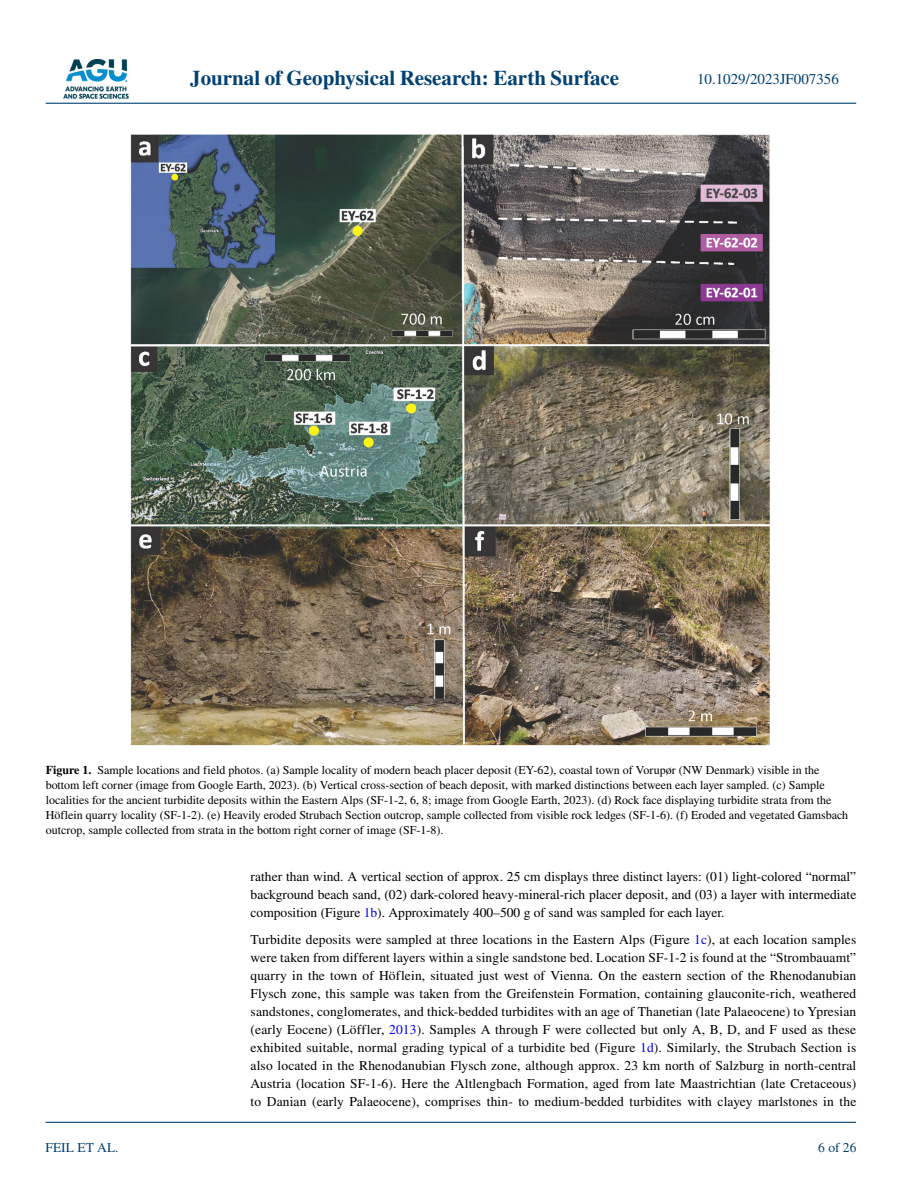
<style>
.page{position:relative;width:902px;height:1183px;background:#fff}
.page>*{position:absolute;margin:0;border:0;box-sizing:border-box;transform-origin:0 0}
.t1{font:700 21px "STIX";color:#004174}
.t2{font:15px "STIX";color:#004174}
.t3{font:13.5px/18px "STIX";color:#000;text-align:justify}
.t4{font:13.5px "STIX";color:#004174}
.t5{font:12px/15px "STIX";color:#000}
.s1{font-weight:700}
.s2{color:#00f}
</style>
<div class="page">
<img style="left:63px;top:60px;width:65px;height:39px">
<hr style="left:46px;top:103px;width:810px;height:1px;background:#004174">
<hr style="left:45px;top:1121px;width:810px;height:1px;background:#004174">
<img style="left:130px;top:134px;width:640px;height:611px">
<h1 class="t1" style="left:190px;top:66px;width:430px">Journal of Geophysical Research: Earth Surface</h1>
<p class="t2" style="left:697px;top:69px;width:143px">10.1029/2023JF007356</p>
<p class="t5" style="left:46px;top:763px;width:803px"><span class="s1">Figure 1.</span> Sample locations and field photos. (a) Sample locality of modern beach placer deposit (EY-62), coastal town of Vorupør (NW Denmark) visible in the bottom left corner (image from Google Earth, 2023). (b) Vertical cross-section of beach deposit, with marked distinctions between each layer sampled. (c) Sample localities for the ancient turbidite deposits within the Eastern Alps (SF-1-2, 6, 8; image from Google Earth, 2023). (d) Rock face displaying turbidite strata from the Höflein quarry locality (SF-1-2). (e) Heavily eroded Strubach Section outcrop, sample collected from visible rock ledges (SF-1-6). (f) Eroded and vegetated Gamsbach outcrop, sample collected from strata in the bottom right corner of image (SF-1-8).</p>
<p class="t4" style="left:45px;top:1138px;width:75px">FEIL ET AL.</p>
<p class="t3" style="left:250px;top:868px;width:607px">rather than wind. A vertical section of approx. 25 cm displays three distinct layers: (01) light-colored “normal” background beach sand, (02) dark-colored heavy-mineral-rich placer deposit, and (03) a layer with intermediate composition (Figure <span class="s2">1b</span>). Approximately 400–500 g of sand was sampled for each layer.</p>
<p class="t3" style="left:250px;top:931px;width:607px">Turbidite deposits were sampled at three locations in the Eastern Alps (Figure <span class="s2">1c</span>), at each location samples were taken from different layers within a single sandstone bed. Location SF-1-2 is found at the “Strombauamt” quarry in the town of Höflein, situated just west of Vienna. On the eastern section of the Rhenodanubian Flysch zone, this sample was taken from the Greifenstein Formation, containing glauconite-rich, weathered sandstones, conglomerates, and thick-bedded turbidites with an age of Thanetian (late Palaeocene) to Ypresian (early Eocene) (Löffler, <span class="s2">2013</span>). Samples A through F were collected but only A, B, D, and F used as these exhibited suitable, normal grading typical of a turbidite bed (Figure <span class="s2">1d</span>). Similarly, the Strubach Section is also located in the Rhenodanubian Flysch zone, although approx. 23 km north of Salzburg in north-central Austria (location SF-1-6). Here the Altlengbach Formation, aged from late Maastrichtian (late Cretaceous) to Danian (early Palaeocene), comprises thin- to medium-bedded turbidites with clayey marlstones in the</p>
<p class="t4" style="left:818px;top:1138px;width:40px">6 of 26</p>
</div>
